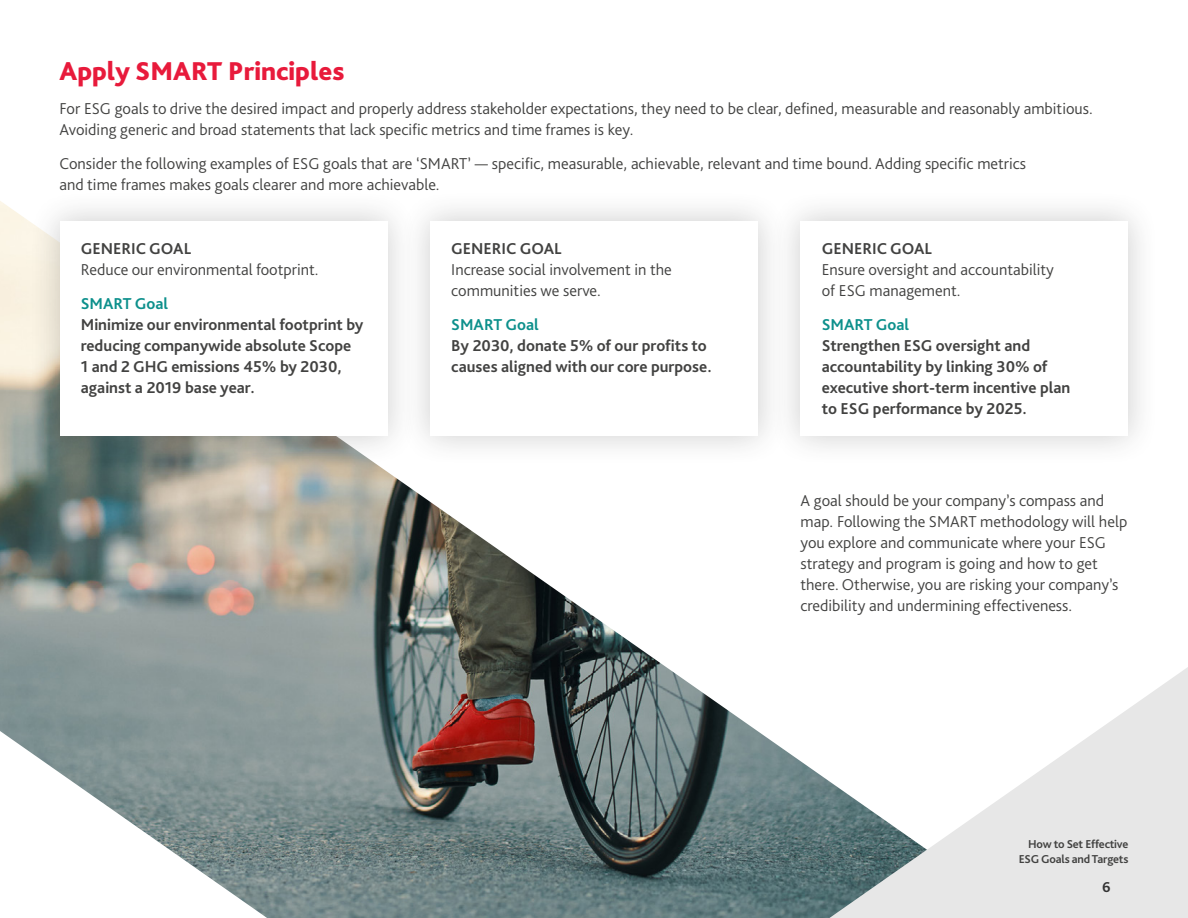
<style>
.page{position:relative;width:1188px;height:918px;background:#fff}
.page>*{position:absolute;margin:0;border:0;box-sizing:border-box;transform-origin:0 0}
.t1{font:800 27px "Bliss Pro";color:#e81a3b}
.t2{font:300 16.5px/21px "Bliss Pro";color:#424241}
.t3{font:700 16.5px/21px "Bliss Pro";color:#424241}
.t4{font:700 16.5px "Bliss Pro";color:#0d908c}
.t5{font:700 15px "Bliss Pro";color:#333}
.t6{font:700 12px/15px "Bliss Pro";letter-spacing:-.015em;color:#424241;text-align:right}
</style>
<div class="page">
<img style="left:0;top:201px;width:795px;height:717px">
<svg style="left:795px;top:667px;width:393px;height:251px;fill:#e7e7e7"></svg>
<div style="left:29px;top:190px;width:390px;height:276px;background:#333;opacity:.25"></div>
<div style="left:60px;top:221px;width:327px;height:214px;background:#fff"></div>
<div style="left:399px;top:190px;width:390px;height:276px;background:#333;opacity:.25"></div>
<div style="left:430px;top:221px;width:328px;height:214px;background:#fff"></div>
<div style="left:770px;top:190px;width:390px;height:276px;background:#333;opacity:.25"></div>
<div style="left:801px;top:221px;width:327px;height:214px;background:#fff"></div>
<h1 class="t1" style="left:60px;top:54px;width:286px">Apply SMART Principles</h1>
<p class="t2" style="left:60px;top:97px;width:1035px">For ESG goals to drive the desired impact and properly address stakeholder expectations, they need to be clear, defined, measurable and reasonably ambitious.<br>Avoiding generic and broad statements that lack specific metrics and time frames is key.</p>
<p class="t2" style="left:60px;top:152px;width:968px">Consider the following examples of ESG goals that are ‘SMART’ — specific, measurable, achievable, relevant and time bound. Adding specific metrics and time frames makes goals clearer and more achievable.</p>
<p class="t3" style="left:81px;top:238px;width:112px">GENERIC GOAL</p>
<p class="t2" style="left:81px;top:259px;width:239px">Reduce our environmental footprint.</p>
<p class="t4" style="left:81px;top:294px;width:89px">SMART Goal</p>
<p class="t3" style="left:81px;top:314px;width:284px">Minimize our environmental footprint by reducing companywide absolute Scope<br>1 and 2 GHG emissions 45% by 2030, against a 2019 base year.</p>
<p class="t3" style="left:451px;top:238px;width:112px">GENERIC GOAL</p>
<p class="t2" style="left:451px;top:259px;width:222px">Increase social involvement in the communities we serve.</p>
<p class="t4" style="left:451px;top:315px;width:89px">SMART Goal</p>
<p class="t3" style="left:451px;top:335px;width:262px">By 2030, donate 5% of our profits to causes aligned with our core purpose.</p>
<p class="t3" style="left:822px;top:238px;width:112px">GENERIC GOAL</p>
<p class="t2" style="left:822px;top:259px;width:234px">Ensure oversight and accountability of ESG management.</p>
<p class="t4" style="left:822px;top:315px;width:89px">SMART Goal</p>
<p class="t3" style="left:822px;top:335px;width:250px">Strengthen ESG oversight and accountability by linking 30% of executive short-term incentive plan to ESG performance by 2025.</p>
<p class="t2" style="left:801px;top:490px;width:328px">A goal should be your company’s compass and map. Following the SMART methodology will help you explore and communicate where your ESG strategy and program is going and how to get there. Otherwise, you are risking your company’s credibility and undermining effectiveness.</p>
<p class="t6" style="left:1019px;top:836px;width:111px">How to Set Effective<br>ESG Goals and Targets</p>
<p class="t5" style="left:1102px;top:878px;width:10px">6</p>
</div>
